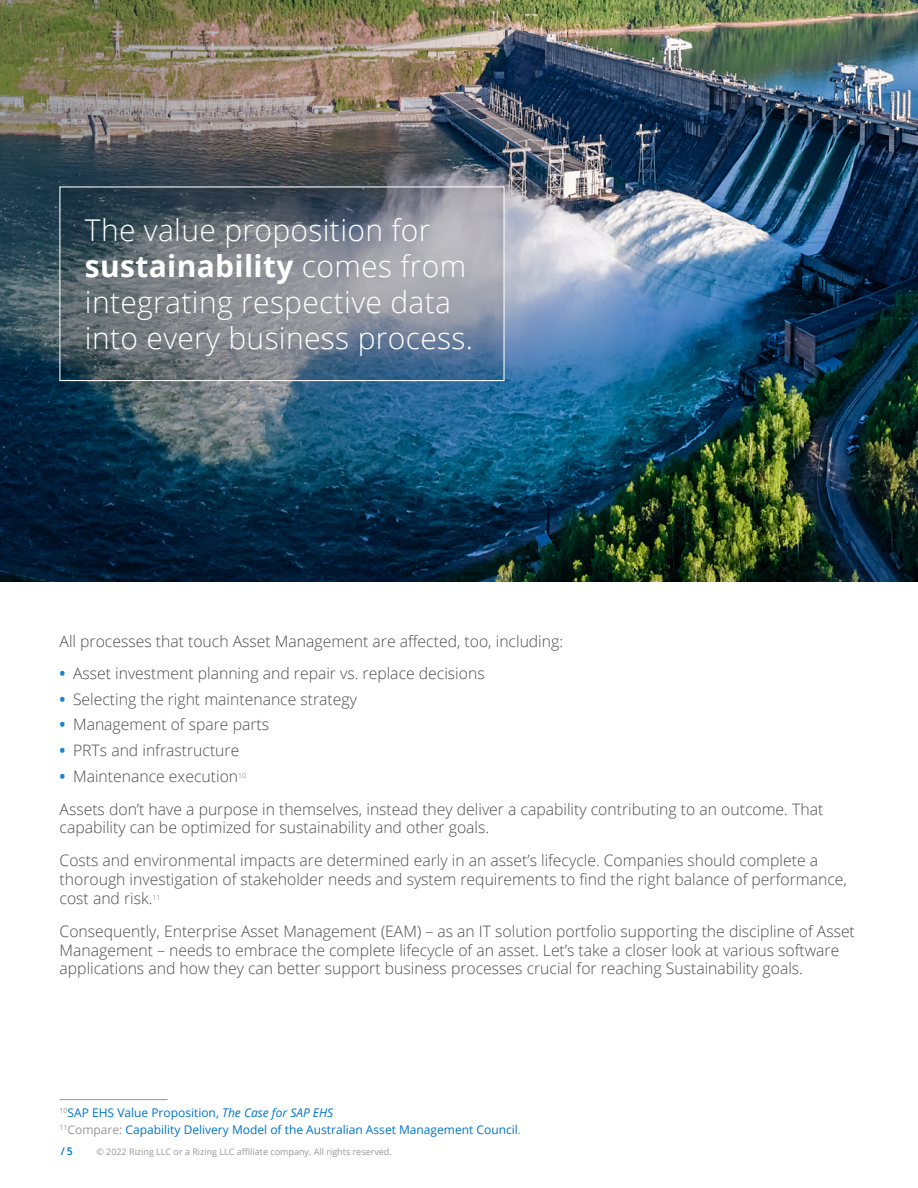
<style>
.page{position:relative;width:918px;height:1188px;background:#fff}
.page>*{position:absolute;margin:0;border:0;box-sizing:border-box;transform-origin:0 0}
.t1{font:300 30px/36px "Open Sans";letter-spacing:.01em;color:#fff}
.t2{font:300 15.75px/18.9px "Open Sans";color:#4b4b4b}
.t3{font:12px/17.2px "Open Sans";color:#0075c9}
.t4{font:600 10.5px "Open Sans";color:#0075c9}
.t5{font:9px "Open Sans";color:#98989a}
.t6{font:7.05px "Open Sans";color:#a2a2a4}
.s1{font-weight:700}
.s2{font-weight:700;color:#1a83ce}
.s3{font-style:italic}
.s4{color:#98989a}
</style>
<div class="page">
<hr style="left:60px;top:1099px;width:108px;height:1px;background:#98989a">
<img style="left:566px;top:0;width:352px;height:581px">
<img style="left:0;top:0;width:566px;height:581px">
<svg style="left:61px;top:188px;width:442px;height:191px;background:#727b87"></svg>
<div style="left:59px;top:186px;width:446px;height:195px;border:1px solid #f5f5f5"></div>
<h1 class="t1" style="left:85px;top:211px;width:389px">The value proposition for <span class="s1">sustainability</span> comes from integrating respective data into every business process.</h1>
<p class="t2" style="left:60px;top:631px;width:505px">All processes that touch Asset Management are affected, too, including:</p>
<p class="t2" style="left:60px;top:663px;width:427px"><span class="s2">•</span> Asset investment planning and repair vs. replace decisions</p>
<p class="t2" style="left:60px;top:689px;width:299px"><span class="s2">•</span> Selecting the right maintenance strategy</p>
<p class="t2" style="left:60px;top:715px;width:211px"><span class="s2">•</span> Management of spare parts</p>
<p class="t2" style="left:60px;top:740px;width:181px"><span class="s2">•</span> PRTs and infrastructure</p>
<p class="t2" style="left:60px;top:767px;width:180px"><span class="s2">•</span> Maintenance execution</p>
<p class="t6" style="left:238px;top:771px;width:10px">10</p>
<p class="t2" style="left:60px;top:799px;width:765px">Assets don’t have a purpose in themselves, instead they deliver a capability contributing to an outcome. That capability can be optimized for sustainability and other goals.</p>
<p class="t2" style="left:60px;top:850px;width:789px">Costs and environmental impacts are determined early in an asset’s lifecycle. Companies should complete a thorough investigation of stakeholder needs and system requirements to find the right balance of performance, cost and risk.</p>
<p class="t6" style="left:152px;top:893px;width:10px">11</p>
<p class="t2" style="left:60px;top:921px;width:797px">Consequently, Enterprise Asset Management (EAM) – as an IT solution portfolio supporting the discipline of Asset<br>Management – needs to embrace the complete lifecycle of an asset. Let’s take a closer look at various software applications and how they can better support business processes crucial for reaching Sustainability goals.</p>
<p class="t3" style="left:60px;top:1104px;width:463px"><sup>10</sup>SAP EHS Value Proposition, <span class="s3">The Case for SAP EHS<br></span><sup>11</sup><span class="s4">Compare:</span> Capability Delivery Model of the Australian Asset Management Council<span class="s4">.</span></p>
<p class="t4" style="left:61px;top:1144px;width:14px">/ 5</p>
<p class="t5" style="left:96px;top:1145px;width:297px">© 2022 Rizing LLC or a Rizing LLC affiliate company. All rights reserved.</p>
</div>
